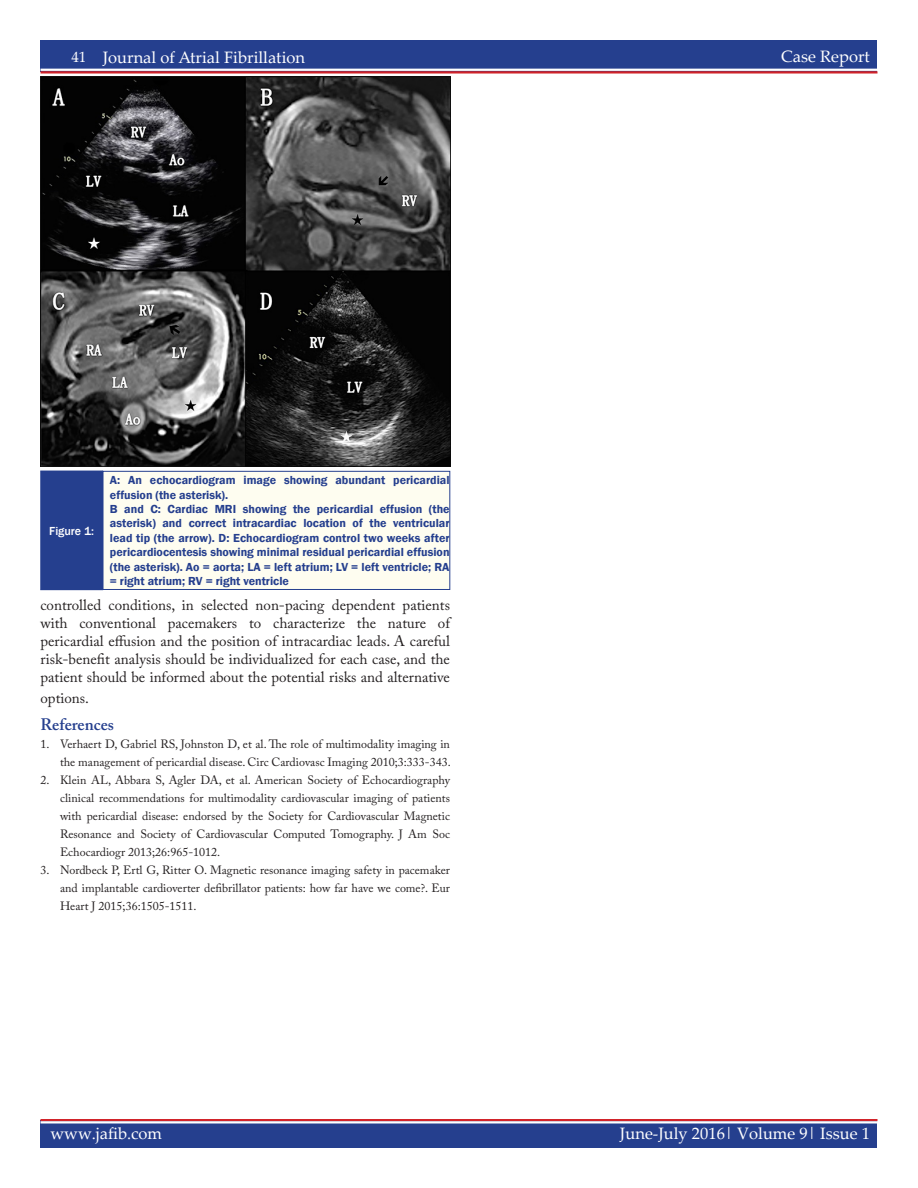
<style>
.page{position:relative;width:918px;height:1188px;background:#fff}
.page>*{position:absolute;margin:0;border:0;box-sizing:border-box;transform-origin:0 0}
.white_header_for_blu{font:16.5px "Palatino Linotype";color:#fff}
._10_Body_Text{font:600 16.5px "Adobe Caslon Pro";color:#253f8e}
._10_Body_Text-2{font:15px/18px "Adobe Caslon Pro";color:#231f20;text-align:justify}
.t1{font:12px/18px "Adobe Caslon Pro";color:#231f20;text-align:justify}
.t2{font:600 12px/14.4px "Franklin Gothic";color:#253f8e}
.t3{font:500 12px "Franklin Gothic";color:#fff}
</style>
<div class="page">
<div style="left:40px;top:1120px;width:838px;height:28px;background:#253f8e"></div>
<hr style="left:40px;top:1119px;width:838px;height:2px;background:#d1232a">
<hr style="left:40px;top:1121px;width:838px;height:3px;background:#fff">
<div style="left:40px;top:40px;width:838px;height:32px;background:#253f8e"></div>
<hr style="left:40px;top:71px;width:838px;height:3px;background:#d1232a">
<hr style="left:40px;top:69px;width:838px;height:2px;background:#fff">
<img style="left:41px;top:76px;width:410px;height:390px">
<div style="left:41px;top:471px;width:62px;height:119px;background:#253f8e"></div>
<div style="left:103px;top:471px;width:347px;height:118px;background:#fefdf0"></div>
<div style="left:103px;top:471px;width:347px;height:119px;border:1px solid #253f8e"></div>
<h1 class="white_header_for_blu" style="left:781px;top:45px;width:90px">Case Report</h1>
<p class="white_header_for_blu" style="left:71px;top:48px;width:235px"><sup>41</sup> Journal of Atrial Fibrillation</p>
<h1 class="white_header_for_blu" style="left:746px;top:47px;width:125px">Featured Review</h1>
<p class="t3" style="left:49px;top:523px;width:46px">Figure 1:</p>
<p class="t2" style="left:110px;top:473px;width:341px">A: An echocardiogram image showing abundant pericardial effusion (the asterisk).<br>B and C: Cardiac MRI showing the pericardial effusion (the asterisk) and correct intracardiac location of the ventricular lead tip (the arrow). D: Echocardiogram control two weeks after pericardiocentesis showing minimal residual pericardial effusion (the asterisk). Ao = aorta; LA = left atrium; LV = left ventricle; RA = right atrium; RV = right ventricle</p>
<p class="_10_Body_Text-2" style="left:40px;top:595px;width:411px">controlled conditions, in selected non-pacing dependent patients with conventional pacemakers to characterize the nature of pericardial effusion and the position of intracardiac leads. A careful risk-benefit analysis should be individualized for each case, and the patient should be informed about the potential risks and alternative</p>
<p class="_10_Body_Text-2" style="left:40px;top:688px;width:50px">options.</p>
<p class="_10_Body_Text" style="left:40px;top:715px;width:75px">References</p>
<p class="t1" style="left:40px;top:735px;width:412px;text-align:right">1. Verhaert D, Gabriel RS, Johnston D, et al. The role of multimodality imaging in the management of pericardial disease. Circ Cardiovasc Imaging 2010;3:333-343.</p>
<p class="t1" style="left:60px;top:771px;width:392px;text-indent:-20px">2. Klein AL, Abbara S, Agler DA, et al. American Society of Echocardiography clinical recommendations for multimodality cardiovascular imaging of patients with pericardial disease: endorsed by the Society for Cardiovascular Magnetic Resonance and Society of Cardiovascular Computed Tomography. J Am Soc Echocardiogr 2013;26:965-1012.</p>
<p class="t1" style="left:60px;top:861px;width:391px;text-indent:-20px">3. Nordbeck P, Ertl G, Ritter O. Magnetic resonance imaging safety in pacemaker and implantable cardioverter defibrillator patients: how far have we come?. Eur Heart J 2015;36:1505-1511.</p>
<h1 class="white_header_for_blu" style="left:51px;top:1122px;width:113px">www.jafib.com</h1>
<h1 class="white_header_for_blu" style="left:620px;top:1122px;width:252px">June-July 2016| Volume 9| Issue 1</h1>
</div>
